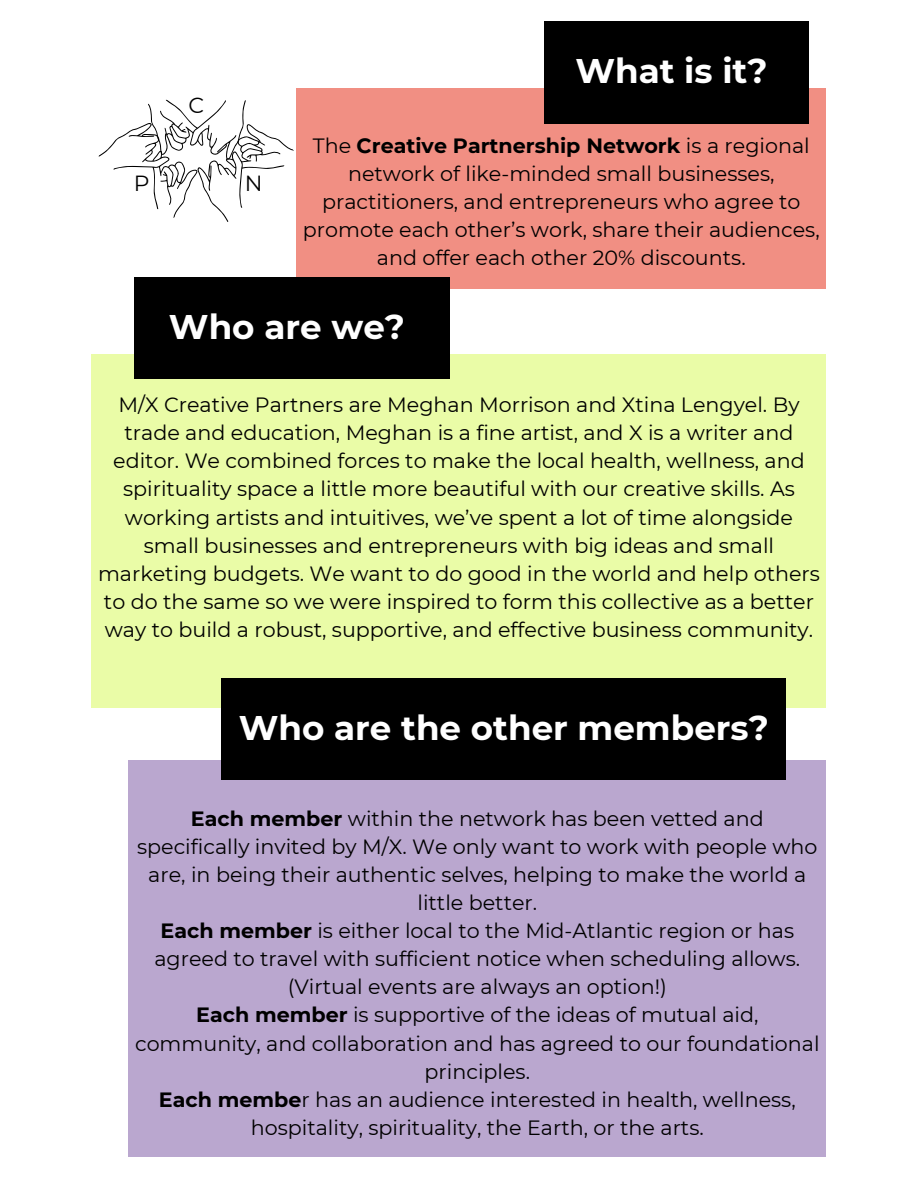
<style>
.page{position:relative;width:918px;height:1188px;background:#fff}
.page>*{position:absolute;margin:0;border:0;box-sizing:border-box;transform-origin:0 0}
.t1{font:700 34.2px "Montserrat";color:#fff}
.t2{font:21.9px "Montserrat";color:#000}
.t3{font:20.7px/28.2px "Montserrat";color:#000;text-align:center}
.s1{font-weight:700}
</style>
<div class="page">
<div style="left:296px;top:88px;width:530px;height:201px;background:#f18f83"></div>
<div style="left:544px;top:21px;width:265px;height:102px;background:#000"></div>
<div style="left:92px;top:355px;width:734px;height:352px;background:#eafca7"></div>
<div style="left:134px;top:277px;width:315px;height:102px;background:#000"></div>
<div style="left:129px;top:760px;width:697px;height:397px;background:#baa7cf"></div>
<div style="left:222px;top:678px;width:564px;height:102px;background:#000"></div>
<svg style="left:98px;top:99px;width:196px;height:123px"></svg>
<p class="t2" style="left:189px;top:91px;width:17px">C</p>
<p class="t2" style="left:134px;top:170px;width:17px">P</p>
<p class="t2" style="left:245px;top:170px;width:19px">N</p>
<p class="t1" style="left:575px;top:50px;width:194px">What is it?</p>
<p class="t3" style="left:303px;top:131px;width:518px">The <span class="s1">Creative Partnership Network</span> is a regional network of like-minded small businesses, practitioners, and entrepreneurs who agree to promote each other’s work, share their audiences, and offer each other 20% discounts.</p>
<p class="t1" style="left:169px;top:306px;width:238px">Who are we?</p>
<p class="t3" style="left:98px;top:391px;width:723px">M/X Creative Partners are Meghan Morrison and Xtina Lengyel. By trade and education, Meghan is a fine artist, and X is a writer and editor. We combined forces to make the local health, wellness, and spirituality space a little more beautiful with our creative skills. As working artists and intuitives, we’ve spent a lot of time alongside small businesses and entrepreneurs with big ideas and small marketing budgets. We want to do good in the world and help others to do the same so we were inspired to form this collective as a better way to build a robust, supportive, and effective business community.</p>
<p class="t1" style="left:239px;top:707px;width:532px">Who are the other members?</p>
<p class="t3" style="left:137px;top:804px;width:682px"><span class="s1">Each member</span> within the network has been vetted and specifically invited by M/X. We only want to work with people who are, in being their authentic selves, helping to make the world a little better.</p>
<p class="t3" style="left:154px;top:916px;width:647px"><span class="s1">Each member</span> is either local to the Mid-Atlantic region or has agreed to travel with sufficient notice when scheduling allows. (Virtual events are always an option!)</p>
<p class="t3" style="left:135px;top:1001px;width:686px"><span class="s1">Each member</span> is supportive of the ideas of mutual aid, community, and collaboration and has agreed to our foundational principles.</p>
<p class="t3" style="left:159px;top:1085px;width:638px"><span class="s1">Each membe</span>r has an audience interested in health, wellness, hospitality, spirituality, the Earth, or the arts.</p>
</div>
